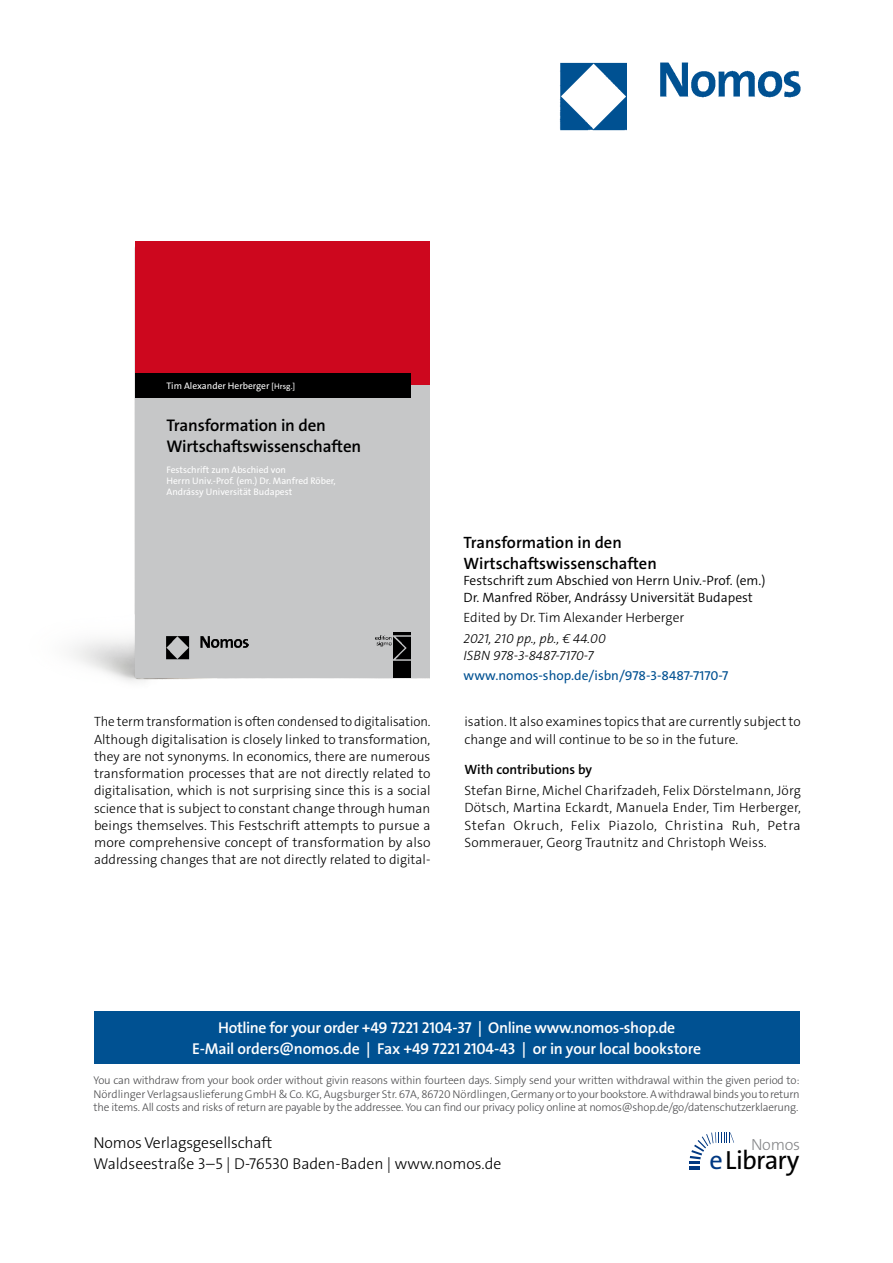
<style>
.page{position:relative;width:893px;height:1263px;background:#fff}
.page>*{position:absolute;margin:0;border:0;box-sizing:border-box;transform-origin:0 0}
.t1{font:26.4px "The Sans Os F";letter-spacing:-.03em;color:#000}
.t2{font:600 16.95px/20.4px "The Sans Os F";letter-spacing:-.01em;color:#000}
._001_Buchtitel{font:600 16.5px/21px "The Sans C5";color:#000}
.t3{font:300 16.2px "The Sans Os F";letter-spacing:-.02em;color:#87888a}
.t4{font:600 15.75px/21px "The Sans Os F";letter-spacing:-.02em;color:#fff;text-align:center}
.t5{font:300 15.75px/21px "The Sans Os F";color:#000}
._005_FließtextENGLIS{font:300 13.5px/17.2px "The Sans C5";color:#000;text-align:justify}
._002_Untertitel{font:300 13.5px/16.5px "The Sans C5";color:#000}
._004_Bibilo{font:italic 300 13.5px/16.5px "The Sans C5";color:#000}
.www_link{font:13.5px "The Sans C5";color:#005192}
._003_Autor{font:300 13.5px "The Sans C5";color:#000}
._005_FließtextENGLIS-2{font:600 13.5px "The Sans C5";color:#000}
.t6{font:300 11.25px/13.5px "The Sans Os F";letter-spacing:-.02em;color:#4b4b4d;text-align:justify}
.t7{font:9.45px/11.4px "The Sans Os F";color:#fff}
.s1{font-size:8.1px}
.s2{color:#003882}
</style>
<div class="page">
<div style="left:94px;top:1011px;width:705px;height:52px;background:#005192"></div>
<hr style="left:689px;top:1166px;width:11px;height:4px;background:#003882">
<svg style="left:689px;top:1132px;width:45px;height:32px"></svg>
<img style="left:559px;top:62px;width:242px;height:69px">
<img style="left:72px;top:247px;width:357px;height:435px">
<div style="left:135px;top:242px;width:295px;height:151px;background:#cd071e"></div>
<div style="left:135px;top:385px;width:295px;height:292px;background:#c6c7c8"></div>
<div style="left:135px;top:373px;width:275px;height:24px;background:#000"></div>
<img style="left:376px;top:632px;width:34px;height:45px">
<img style="left:166px;top:636px;width:82px;height:24px">
<p class="t7" style="left:166px;top:380px;width:130px">Tim Alexander Herberger <span class="s1">[Hrsg.]</span></p>
<p class="t2" style="left:166px;top:415px;width:196px">Transformation in den<br>Wirtschaftswissenschaften</p>
<p class="t7" style="left:166px;top:464px;width:171px">Festschrift zum Abschied von<br>Herrn Univ.-Prof. (em.) Dr. Manfred Röber,<br>Andrássy Universität Budapest</p>
<p class="_001_Buchtitel" style="left:463px;top:532px;width:195px">Transformation in den<br>Wirtschaftswissenschaften</p>
<p class="_002_Untertitel" style="left:463px;top:572px;width:303px">Festschrift zum Abschied von Herrn Univ.-Prof. (em.)<br>Dr. Manfred Röber, Andrássy Universität Budapest</p>
<p class="_003_Autor" style="left:463px;top:609px;width:222px">Edited by Dr. Tim Alexander Herberger</p>
<p class="_004_Bibilo" style="left:463px;top:630px;width:144px">2021, 210 pp., pb., € 44.00<br>ISBN 978-3-8487-7170-7</p>
<p class="www_link" style="left:463px;top:667px;width:267px">www.nomos-shop.de/isbn/978-3-8487-7170-7</p>
<p class="_005_FließtextENGLIS" style="left:94px;top:713px;width:338px">The term transformation is often condensed to digitalisation.<br>Although digitalisation is closely linked to transformation, they are not synonyms. In economics, there are numerous transformation processes that are not directly related to digitalisation, which is not surprising since this is a social science that is subject to constant change through human beings themselves. This Festschrift attempts to pursue a more comprehensive concept of transformation by also addressing changes that are not directly related to digital-</p>
<p class="_005_FließtextENGLIS" style="left:464px;top:713px;width:338px">isation. It also examines topics that are currently subject to change and will continue to be so in the future.</p>
<p class="_005_FließtextENGLIS-2" style="left:464px;top:760px;width:129px">With contributions by</p>
<p class="_005_FließtextENGLIS" style="left:464px;top:782px;width:338px">Stefan Birne, Michel Charifzadeh, Felix Dörstelmann, Jörg Dötsch, Martina Eckardt, Manuela Ender, Tim Herberger, Stefan Okruch, Felix Piazolo, Christina Ruh, Petra Sommerauer, Georg Trautnitz and Christoph Weiss.</p>
<p class="t4" style="left:192px;top:1017px;width:510px">Hotline for your order +49 7221 2104-37 | Online www.nomos-shop.de<br>E-Mail orders@nomos.de | Fax +49 7221 2104-43 | or in your local bookstore</p>
<p class="t6" style="left:94px;top:1074px;width:708px">You can withdraw from your book order without givin reasons within fourteen days. Simply send your written withdrawal within the given period to:<br>Nördlinger Verlagsauslieferung GmbH &amp; Co. KG, Augsburger Str. 67A, 86720 Nördlingen, Germany or to your bookstore. A withdrawal binds you to return the items. All costs and risks of return are payable by the addressee. You can find our privacy policy online at nomos@shop.de/go/datenschutzerklaerung.</p>
<p class="t5" style="left:94px;top:1133px;width:409px">Nomos Verlagsgesellschaft<br>Waldseestraße 3–5 | D-76530 Baden-Baden | www.nomos.de</p>
<p class="t3" style="left:751px;top:1134px;width:51px">Nomos</p>
<h1 class="t1" style="left:709px;top:1143px;width:91px"><span class="s2">e</span>Library</h1>
</div>
